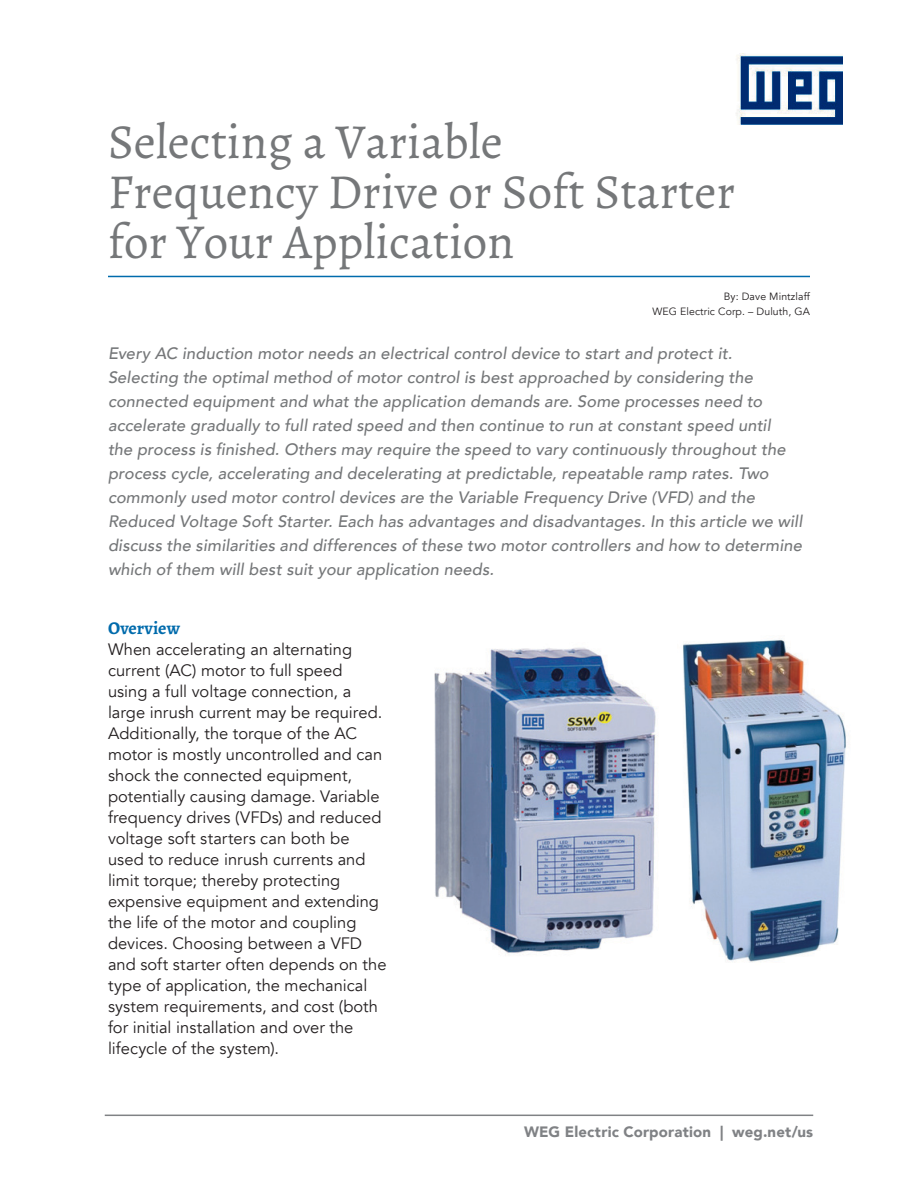
<style>
.page{position:relative;width:918px;height:1188px;background:#fff}
.page>*{position:absolute;margin:0;border:0;box-sizing:border-box;transform-origin:0 0}
.t1{font:49.05px/49.9px "Alegreya";color:#757779}
.t2{font:700 18px "Alegreya";letter-spacing:.005em;color:#006bac}
.t3{font:italic 500 16.5px/24px "Avenir";letter-spacing:.01em;color:#757779}
.t4{font:16.5px/21px "Avenir";color:#231f20}
.t5{font:900 15px "Avenir";letter-spacing:.01em;color:#808285}
.t6{font:10.5px/15px "Avenir";letter-spacing:.01em;color:#231f20;text-align:right}
</style>
<div class="page">
<img style="left:736px;top:53px;width:107px;height:72px">
<hr style="left:105px;top:1115px;width:708px;height:1px;background:#808285">
<hr style="left:108px;top:276px;width:702px;height:1px;background:#006bac">
<img style="left:434px;top:647px;width:222px;height:308px">
<img style="left:683px;top:639px;width:164px;height:323px">
<h1 class="t1" style="left:108px;top:117px;width:629px">Selecting a Variable<br>Frequency Drive or Soft Starter for Your Application</h1>
<p class="t6" style="left:652px;top:289px;width:159px">By: Dave Mintzlaff<br>WEG Electric Corp. – Duluth, GA</p>
<p class="t3" style="left:108px;top:342px;width:696px">Every AC induction motor needs an electrical control device to start and protect it.<br>Selecting the optimal method of motor control is best approached by considering the connected equipment and what the application demands are. Some processes need to accelerate gradually to full rated speed and then continue to run at constant speed until<br>the process is finished. Others may require the speed to vary continuously throughout the process cycle, accelerating and decelerating at predictable, repeatable ramp rates. Two commonly used motor control devices are the Variable Frequency Drive (VFD) and the Reduced Voltage Soft Starter. Each has advantages and disadvantages. In this article we will discuss the similarities and differences of these two motor controllers and how to determine which of them will best suit your application needs.</p>
<p class="t2" style="left:108px;top:616px;width:74px">Overview</p>
<p class="t4" style="left:108px;top:639px;width:280px">When accelerating an alternating current (AC) motor to full speed<br>using a full voltage connection, a large inrush current may be required.<br>Additionally, the torque of the AC motor is mostly uncontrolled and can shock the connected equipment, potentially causing damage. Variable frequency drives (VFDs) and reduced voltage soft starters can both be used to reduce inrush currents and limit torque; thereby protecting expensive equipment and extending the life of the motor and coupling devices. Choosing between a VFD and soft starter often depends on the type of application, the mechanical system requirements, and cost (both for initial installation and over the lifecycle of the system).</p>
<p class="t5" style="left:524px;top:1118px;width:291px">WEG Electric Corporation | weg.net/us</p>
</div>
